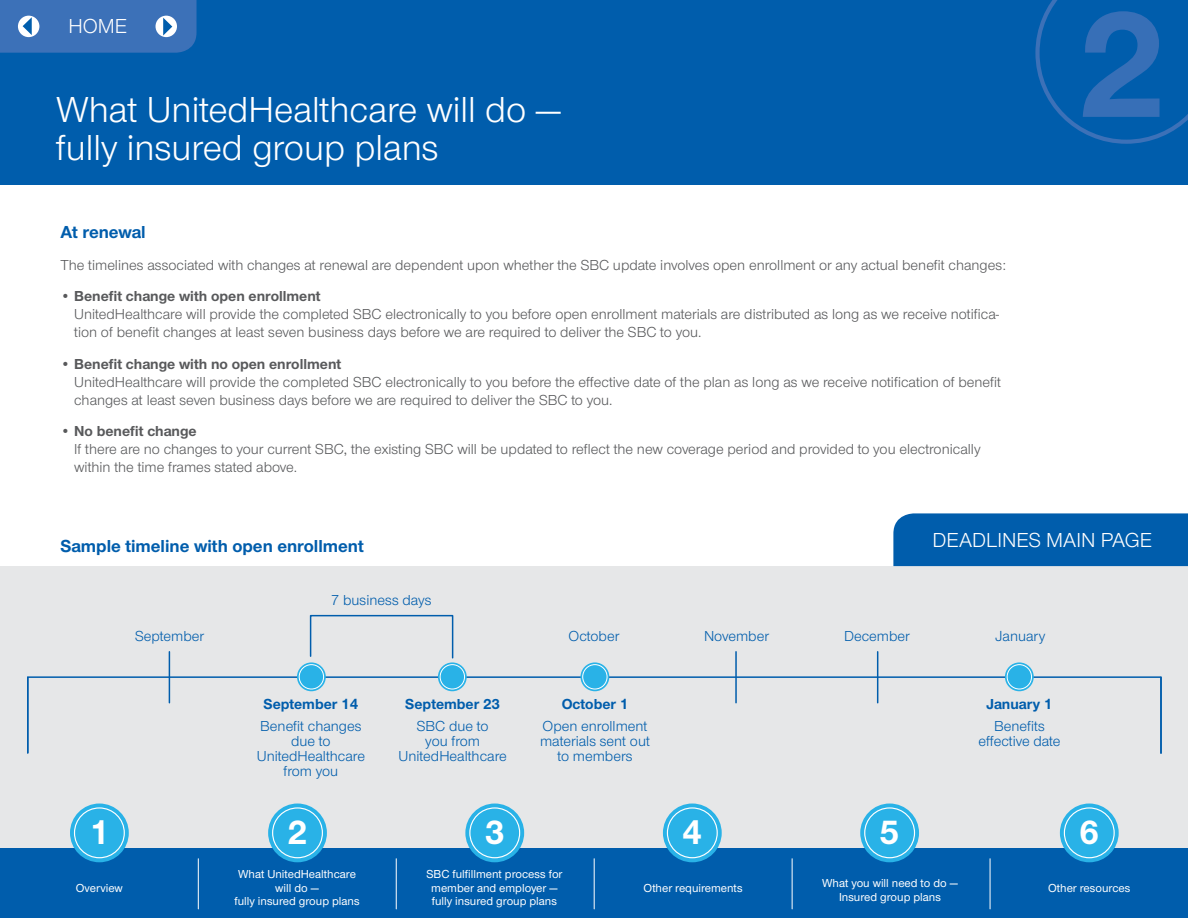
<style>
.page{position:relative;width:1188px;height:918px;background:#fff}
.page>*{position:absolute;margin:0;border:0;box-sizing:border-box;transform-origin:0 0}
.t1{font:700 156px "UHC Sans";color:#376fb7}
.t2{font:37.5px/37.5px "UHC Sans";color:#fff}
.t3{font:700 34.95px "UHC Sans";color:#fff}
.t4{font:21px "UHC Sans";color:#fff}
.t5{font:700 18px "UHC Sans";color:#005dac}
.t6{font:15px/18px "UHC Sans";color:#58595b}
.t7{font:15px/15px "UHC Sans";color:#005dac;text-align:center}
.t8{font:700 15px "UHC Sans";color:#58595b}
.t9{font:700 15px "UHC Sans";color:#005dac}
.t10{font:500 12px/13.5px "UHC Sans";color:#fff;text-align:center}
</style>
<div class="page">
<div style="left:0;top:566px;width:1188px;height:283px;background:#e6e7e8"></div>
<div style="left:0;top:0;width:1188px;height:185px;background:#005dac"></div>
<svg style="left:0;top:0;width:197px;height:53px"></svg>
<svg style="left:1035px;top:0;width:153px;height:144px"></svg>
<div style="left:27px;top:676px;width:1135px;height:78px;border:2px solid #005dac"></div>
<hr style="left:27px;top:677px;width:1px;height:76px;background:#005dac">
<hr style="left:169px;top:652px;width:1px;height:51px;background:#005dac">
<hr style="left:735px;top:652px;width:2px;height:51px;background:#005dac">
<hr style="left:877px;top:652px;width:1px;height:51px;background:#005dac">
<hr style="left:1160px;top:677px;width:2px;height:76px;background:#005dac">
<svg style="left:309px;top:614px;width:145px;height:45px"></svg>
<svg style="left:297px;top:662px;width:29px;height:29px"></svg>
<div style="left:299px;top:664px;width:25px;height:25px;border:1px solid #fff;border-radius:50%"></div>
<svg style="left:438px;top:662px;width:29px;height:29px"></svg>
<div style="left:440px;top:664px;width:25px;height:25px;border:1px solid #fff;border-radius:50%"></div>
<svg style="left:580px;top:662px;width:29px;height:29px"></svg>
<div style="left:582px;top:664px;width:25px;height:25px;border:1px solid #fff;border-radius:50%"></div>
<svg style="left:1005px;top:662px;width:29px;height:29px"></svg>
<div style="left:1007px;top:664px;width:25px;height:25px;border:1px solid #fff;border-radius:50%"></div>
<div style="left:893px;top:513px;width:295px;height:53px;background:#005dac"></div>
<div style="left:0;top:849px;width:1188px;height:69px;background:#005dac"></div>
<div style="left:268px;top:804px;width:59px;height:58px;background:#29b2e7;border-radius:50%"></div>
<div style="left:272px;top:807px;width:51px;height:51px;border:1px solid #fff;border-radius:50%"></div>
<div style="left:70px;top:804px;width:59px;height:58px;background:#29b2e7;border-radius:50%"></div>
<div style="left:74px;top:807px;width:51px;height:51px;border:1px solid #fff;border-radius:50%"></div>
<div style="left:1060px;top:804px;width:59px;height:58px;background:#29b2e7;border-radius:50%"></div>
<div style="left:1064px;top:807px;width:51px;height:51px;border:1px solid #fff;border-radius:50%"></div>
<div style="left:860px;top:804px;width:59px;height:58px;background:#29b2e7;border-radius:50%"></div>
<div style="left:864px;top:807px;width:51px;height:51px;border:1px solid #fff;border-radius:50%"></div>
<div style="left:663px;top:804px;width:59px;height:58px;background:#29b2e7;border-radius:50%"></div>
<div style="left:667px;top:807px;width:51px;height:51px;border:1px solid #fff;border-radius:50%"></div>
<div style="left:465px;top:804px;width:59px;height:58px;background:#29b2e7;border-radius:50%"></div>
<div style="left:469px;top:807px;width:51px;height:51px;border:1px solid #fff;border-radius:50%"></div>
<hr style="left:198px;top:859px;width:1px;height:50px;background:#fff">
<hr style="left:396px;top:859px;width:1px;height:50px;background:#fff">
<hr style="left:594px;top:859px;width:1px;height:50px;background:#fff">
<hr style="left:792px;top:859px;width:1px;height:50px;background:#fff">
<hr style="left:990px;top:859px;width:1px;height:50px;background:#fff">
<h3 class="t4" style="left:68px;top:13px;width:60px">HOME</h3>
<h2 class="t2" style="left:56px;top:90px;width:506px">What UnitedHealthcare will do — fully insured group plans</h2>
<p class="t5" style="left:60px;top:220px;width:87px">At renewal</p>
<p class="t6" style="left:60px;top:255px;width:947px">The timelines associated with changes at renewal are dependent upon whether the SBC update involves open enrollment or any actual benefit changes:</p>
<p class="t8" style="left:60px;top:286px;width:262px">• Benefit change with open enrollment</p>
<p class="t6" style="left:74px;top:305px;width:926px">UnitedHealthcare will provide the completed SBC electronically to you before open enrollment materials are distributed as long as we receive notifica&shy;tion of benefit changes at least seven business days before we are required to deliver the SBC to you.</p>
<p class="t8" style="left:60px;top:353px;width:282px">• Benefit change with no open enrollment</p>
<p class="t6" style="left:74px;top:372px;width:928px">UnitedHealthcare will provide the completed SBC electronically to you before the effective date of the plan as long as we receive notification of benefit changes at least seven business days before we are required to deliver the SBC to you.</p>
<p class="t8" style="left:60px;top:421px;width:138px">• No benefit change</p>
<p class="t6" style="left:74px;top:440px;width:908px">If there are no changes to your current SBC, the existing SBC will be updated to reflect the new coverage period and provided to you electronically within the time frames stated above.</p>
<h1 class="t1" style="left:1077px;top:-40px;width:91px">2</h1>
<p class="t5" style="left:60px;top:534px;width:305px">Sample timeline with open enrollment</p>
<h3 class="t4" style="left:933px;top:527px;width:221px">DEADLINES MAIN PAGE</h3>
<p class="t7" style="left:331px;top:592px;width:102px">7 business days</p>
<p class="t7" style="left:135px;top:628px;width:70px">September</p>
<p class="t7" style="left:569px;top:628px;width:52px">October</p>
<p class="t7" style="left:704px;top:628px;width:66px">November</p>
<p class="t7" style="left:844px;top:628px;width:67px">December</p>
<p class="t7" style="left:996px;top:628px;width:51px">January</p>
<p class="t9" style="left:263px;top:694px;width:96px">September 14</p>
<p class="t7" style="left:257px;top:718px;width:110px">Benefit changes due to<br>UnitedHealthcare from you</p>
<p class="t9" style="left:405px;top:694px;width:96px">September 23</p>
<p class="t7" style="left:399px;top:718px;width:110px">SBC due to<br>you from<br>UnitedHealthcare</p>
<p class="t9" style="left:562px;top:694px;width:68px">October 1</p>
<p class="t7" style="left:540px;top:718px;width:111px">Open enrollment materials sent out to members</p>
<p class="t9" style="left:987px;top:694px;width:67px">January 1</p>
<p class="t7" style="left:978px;top:718px;width:84px">Benefits effective date</p>
<h3 class="t3" style="left:89px;top:809px;width:21px">1</h3>
<h3 class="t3" style="left:288px;top:809px;width:21px">2</h3>
<h3 class="t3" style="left:485px;top:809px;width:21px">3</h3>
<h3 class="t3" style="left:682px;top:809px;width:21px">4</h3>
<h3 class="t3" style="left:880px;top:809px;width:21px">5</h3>
<h3 class="t3" style="left:1079px;top:809px;width:21px">6</h3>
<p class="t10" style="left:76px;top:881px;width:48px">Overview</p>
<p class="t10" style="left:234px;top:867px;width:127px">What UnitedHealthcare will do —<br>fully insured group plans</p>
<p class="t10" style="left:426px;top:867px;width:138px">SBC fulfillment process for member and employer — fully insured group plans</p>
<p class="t10" style="left:644px;top:881px;width:100px">Other requirements</p>
<p class="t10" style="left:822px;top:876px;width:137px">What you will need to do —<br>Insured group plans</p>
<p class="t10" style="left:1048px;top:881px;width:84px">Other resources</p>
</div>
